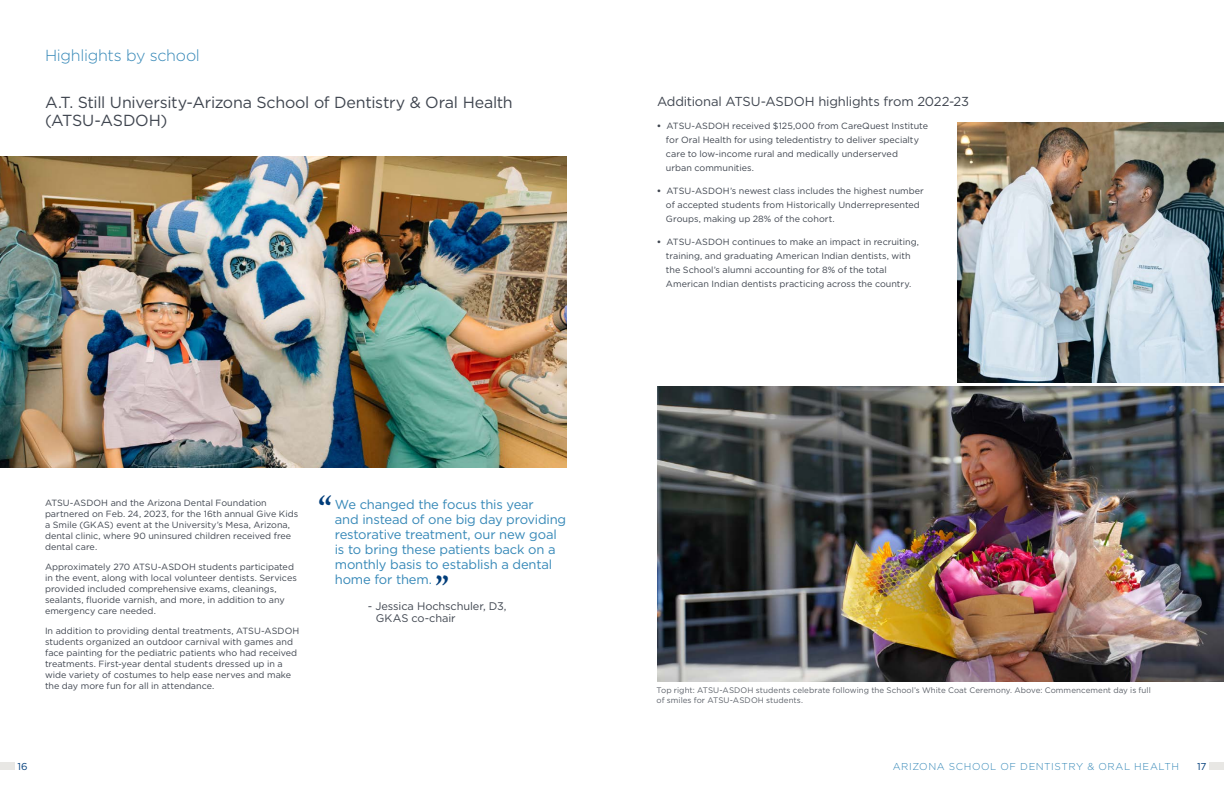
<style>
.page{position:relative;width:1224px;height:792px;background:#fff}
.page>*{position:absolute;margin:0;border:0;box-sizing:border-box;transform-origin:0 0}
.t1{font:700 extra-condensed 36px "Meno Display";color:#003d7a}
.t2{font:16px/18px "Gotham";letter-spacing:-.015em;color:#3f454f}
.t3{font:300 16px "Gotham";letter-spacing:-.015em;color:#3487b7}
.t4{font:13px/15px "Gotham";letter-spacing:-.015em;color:#3487b7}
.t5{font:13px "Gotham";letter-spacing:-.01em;color:#3f454f}
.t6{font:11px/12px "Gotham";letter-spacing:-.01em;color:#3f454f}
.t7{font:300 10px "Gotham";letter-spacing:.06em;color:#3487b7}
.t8{font:10px "Gotham";color:#003d7a}
.t9{font:9px/11px "Gotham";color:#3f454f}
.t10{font:8px/10px "Gotham";letter-spacing:.005em;color:#5c6169}
.s1{font-weight:700}
</style>
<div class="page">
<div style="left:0;top:763px;width:15px;height:7px;background:#e8e7e4"></div>
<div style="left:1209px;top:763px;width:15px;height:7px;background:#e8e7e4"></div>
<img style="left:0;top:156px;width:567px;height:311px">
<img style="left:657px;top:386px;width:567px;height:296px">
<img style="left:958px;top:123px;width:266px;height:259px">
<h2 class="t3" style="left:45px;top:45px;width:156px">Highlights by school</h2>
<h2 class="t2" style="left:45px;top:93px;width:469px">A.T. Still University-Arizona School of Dentistry &amp; Oral Health (ATSU-ASDOH)</h2>
<p class="t9" style="left:45px;top:497px;width:255px">ATSU-ASDOH and the Arizona Dental Foundation partnered on Feb. 24, 2023, for the 16th annual Give Kids a Smile (GKAS) event at the University’s Mesa, Arizona, dental clinic, where 90 uninsured children received free dental care.</p>
<p class="t9" style="left:45px;top:561px;width:253px">Approximately 270 ATSU-ASDOH students participated in the event, along with local volunteer dentists. Services provided included comprehensive exams, cleanings, sealants, fluoride varnish, and more, in addition to any emergency care needed.</p>
<p class="t9" style="left:45px;top:625px;width:256px">In addition to providing dental treatments, ATSU-ASDOH students organized an outdoor carnival with games and face painting for the pediatric patients who had received treatments. First-year dental students dressed up in a wide variety of costumes to help ease nerves and make the day more fun for all in attendance.</p>
<h1 class="t1" style="left:318px;top:487px;width:16px">“</h1>
<h3 class="t4" style="left:335px;top:497px;width:233px">We changed the focus this year<br>and instead of one big day providing restorative treatment, our new goal is to bring these patients back on a monthly basis to establish a dental home for them.</h3>
<p class="t6" style="left:376px;top:600px;width:132px;text-indent:-8px">- Jessica Hochschuler, D3,<br>GKAS co-chair</p>
<h1 class="t1" style="left:435px;top:566px;width:16px">”</h1>
<h3 class="t5" style="left:657px;top:93px;width:314px">Additional ATSU-ASDOH highlights from 2022-23</h3>
<p class="t9" style="left:666px;top:119px;width:263px;line-height:14px;text-indent:-9px"><span class="s1">•</span> ATSU-ASDOH received $125,000 from CareQuest Institute for Oral Health for using teledentistry to deliver specialty care to low-income rural and medically underserved<br>urban communities.</p>
<p class="t9" style="left:666px;top:184px;width:259px;line-height:14px;text-indent:-9px"><span class="s1">•</span> ATSU-ASDOH’s newest class includes the highest number of accepted students from Historically Underrepresented<br>Groups, making up 28% of the cohort.</p>
<p class="t9" style="left:666px;top:235px;width:254px;line-height:14px;text-indent:-9px"><span class="s1">•</span> ATSU-ASDOH continues to make an impact in recruiting, training, and graduating American Indian dentists, with the School’s alumni accounting for 8% of the total American Indian dentists practicing across the country.</p>
<p class="t10" style="left:657px;top:685px;width:496px">Top right: ATSU-ASDOH students celebrate following the School’s White Coat Ceremony. Above: Commencement day is full of smiles for ATSU-ASDOH students.</p>
<p class="t8" style="left:17px;top:760px;width:12px">16</p>
<p class="t7" style="left:893px;top:760px;width:288px">ARIZONA SCHOOL OF DENTISTRY &amp; ORAL HEALTH</p>
<p class="t8" style="left:1197px;top:760px;width:11px">17</p>
</div>
